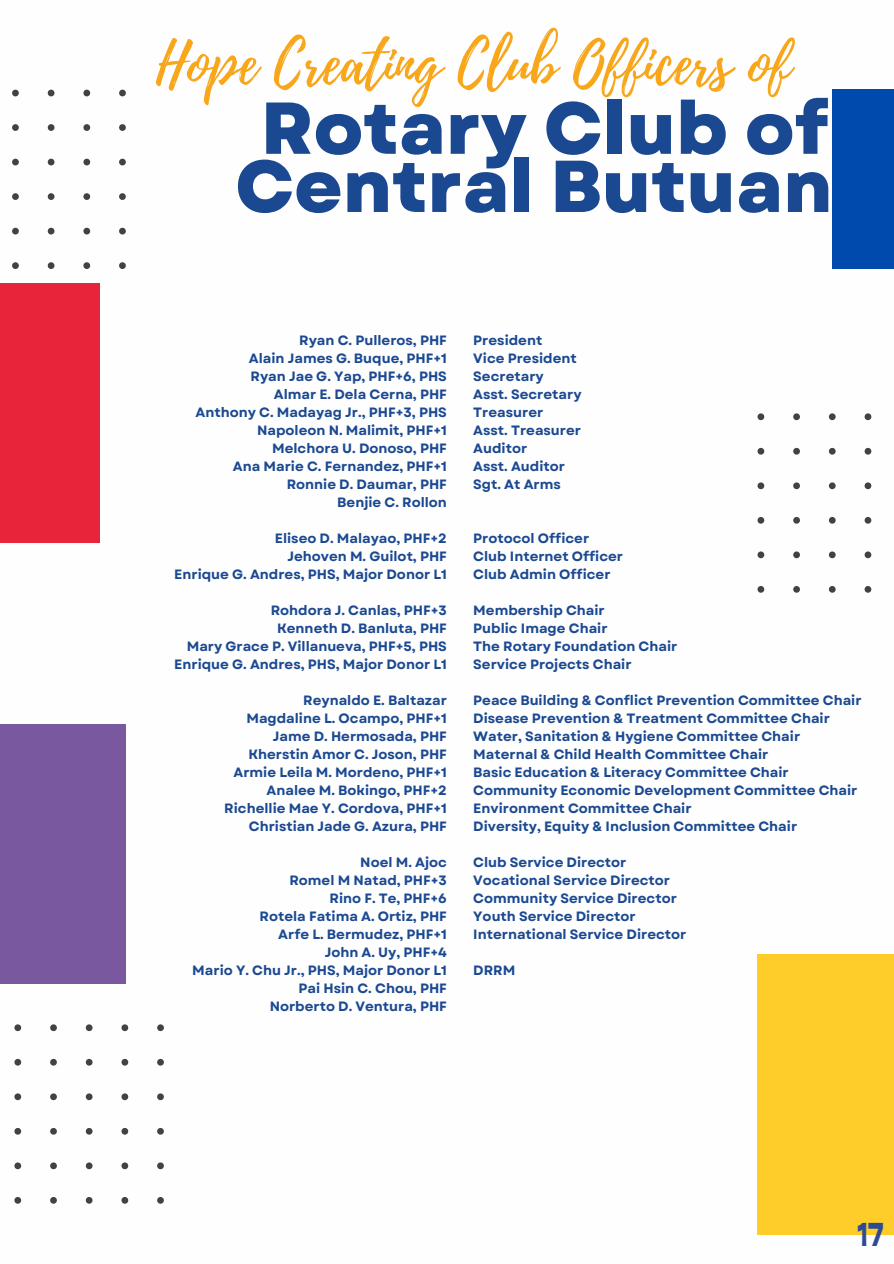
<style>
.page{position:relative;width:894px;height:1264px;background:#fff}
.page>*{position:absolute;margin:0;border:0;box-sizing:border-box;transform-origin:0 0}
.t1{font:800 73.2px "Garet";color:#1b4991}
.t2{font:58.5px "Playlist Script";color:#f8a61a}
.t3{font:800 33px "Stadio Deva";color:#2d4b93}
.t4{font:700 13.5px/18px "Garet";color:#1b4991;text-align:right}
</style>
<div class="page">
<div style="left:832px;top:89px;width:61px;height:180px;background:#004aad"></div>
<div style="left:757px;top:954px;width:136px;height:280px;background:#fecd2a"></div>
<div style="left:0;top:283px;width:99px;height:260px;background:#e8243b"></div>
<svg style="left:12px;top:90px;width:114px;height:179px"></svg>
<svg style="left:14px;top:1024px;width:150px;height:179px"></svg>
<svg style="left:757px;top:413px;width:115px;height:179px"></svg>
<div style="left:0;top:724px;width:126px;height:259px;background:#7958a0"></div>
<h2 class="t2" style="left:156px;top:22px;width:636px">Hope Creating Club Officers of</h2>
<h1 class="t1" style="left:261px;top:75px;width:569px">Rotary Club of</h1>
<h1 class="t1" style="left:235px;top:134px;width:598px">Central Butuan</h1>
<p class="t4" style="left:195px;top:331px;width:253px">Ryan C. Pulleros, PHF<br>Alain James G. Buque, PHF+1<br>Ryan Jae G. Yap, PHF+6, PHS<br>Almar E. Dela Cerna, PHF<br>Anthony C. Madayag Jr., PHF+3, PHS<br>Napoleon N. Malimit, PHF+1<br>Melchora U. Donoso, PHF<br>Ana Marie C. Fernandez, PHF+1<br>Ronnie D. Daumar, PHF<br>Benjie C. Rollon</p>
<p class="t4" style="left:174px;top:529px;width:274px">Eliseo D. Malayao, PHF+2<br>Jehoven M. Guilot, PHF<br>Enrique G. Andres, PHS, Major Donor L1</p>
<p class="t4" style="left:174px;top:601px;width:274px">Rohdora J. Canlas, PHF+3<br>Kenneth D. Banluta, PHF<br>Mary Grace P. Villanueva, PHF+5, PHS<br>Enrique G. Andres, PHS, Major Donor L1</p>
<p class="t4" style="left:224px;top:691px;width:224px">Reynaldo E. Baltazar<br>Magdaline L. Ocampo, PHF+1<br>Jame D. Hermosada, PHF<br>Kherstin Amor C. Joson, PHF<br>Armie Leila M. Mordeno, PHF+1<br>Analee M. Bokingo, PHF+2<br>Richellie Mae Y. Cordova, PHF+1<br>Christian Jade G. Azura, PHF</p>
<p class="t4" style="left:192px;top:853px;width:256px">Noel M. Ajoc<br>Romel M Natad, PHF+3<br>Rino F. Te, PHF+6<br>Rotela Fatima A. Ortiz, PHF<br>Arfe L. Bermudez, PHF+1<br>John A. Uy, PHF+4<br>Mario Y. Chu Jr., PHS, Major Donor L1<br>Pai Hsin C. Chou, PHF<br>Norberto D. Ventura, PHF</p>
<p class="t4" style="left:473px;top:331px;width:110px;text-align:left">President<br>Vice President<br>Secretary<br>Asst. Secretary<br>Treasurer<br>Asst. Treasurer<br>Auditor<br>Asst. Auditor<br>Sgt. At Arms</p>
<p class="t4" style="left:473px;top:529px;width:151px;text-align:left">Protocol Officer<br>Club Internet Officer<br>Club Admin Officer</p>
<p class="t4" style="left:473px;top:601px;width:205px;text-align:left">Membership Chair<br>Public Image Chair<br>The Rotary Foundation Chair<br>Service Projects Chair</p>
<p class="t4" style="left:473px;top:691px;width:389px;text-align:left">Peace Building &amp; Conflict Prevention Committee Chair Disease Prevention &amp; Treatment Committee Chair Water, Sanitation &amp; Hygiene Committee Chair Maternal &amp; Child Health Committee Chair<br>Basic Education &amp; Literacy Committee Chair Community Economic Development Committee Chair Environment Committee Chair<br>Diversity, Equity &amp; Inclusion Committee Chair</p>
<p class="t4" style="left:473px;top:853px;width:214px;text-align:left">Club Service Director<br>Vocational Service Director<br>Community Service Director<br>Youth Service Director<br>International Service Director</p>
<p class="t4" style="left:473px;top:961px;width:44px">DRRM</p>
<h3 class="t3" style="left:857px;top:1214px;width:28px">17</h3>
</div>
